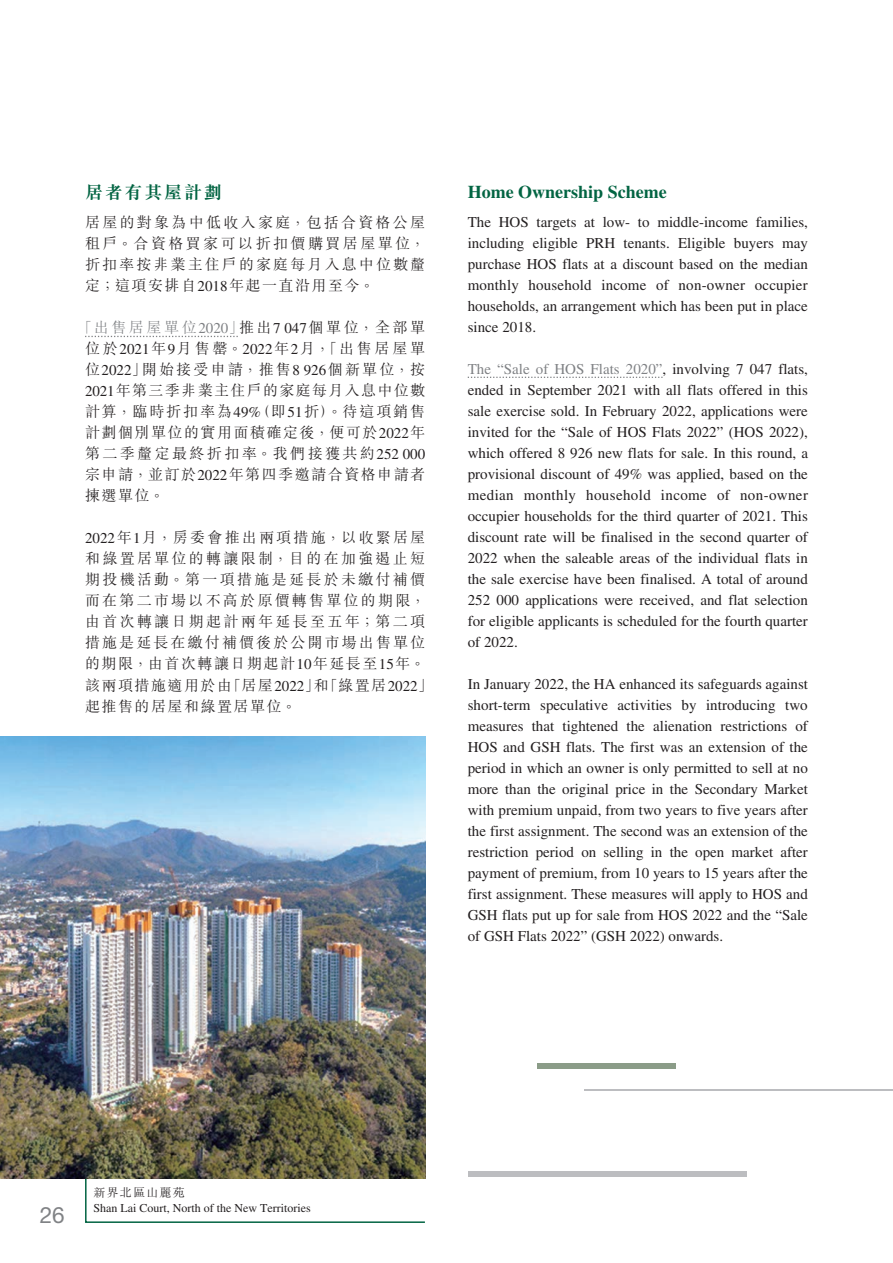
<style>
.page{position:relative;width:893px;height:1263px;background:#fff}
.page>*{position:absolute;margin:0;border:0;box-sizing:border-box;transform-origin:0 0}
.t1{font:22.5px "Helvetica Neue LT Std";color:#808285}
.t2{font:700 18px "Times LT Std";color:#026442}
.t3{font:700 18px "M Sung HK";letter-spacing:.1em;color:#026442}
.t4{font:15px/21px "Times LT Std";color:#231f20;text-align:justify}
.t5{font:300 15px/21px "M Sung HK";letter-spacing:.14em;color:#231f20;text-align:justify}
.t6{font:12px/15px "Times LT Std";color:#231f20}
.s1{font-family:"Times LT Std";font-weight:400}
.s2{color:#808285}
.s3{font-family:"Times LT Std";font-weight:400;color:#808285}
.s4{font-family:"M Sung HK";font-weight:300}
</style>
<div class="page">
<hr style="left:585px;top:1089px;width:308px;height:2px;background:#bcbdc0">
<div style="left:468px;top:1171px;width:278px;height:5px;background:#bcbdc0"></div>
<div style="left:538px;top:1063px;width:138px;height:5px;background:#8b9c88"></div>
<svg style="left:85px;top:336px;width:153px;height:1px"></svg>
<svg style="left:468px;top:377px;width:195px;height:1px"></svg>
<img style="left:0;top:736px;width:425px;height:443px">
<svg style="left:84px;top:1177px;width:342px;height:46px"></svg>
<p class="t3" style="left:85px;top:183px;width:138px">居者有其屋計劃</p>
<p class="t5" style="left:85px;top:211px;width:342px">居屋的對象為中低收入家庭，包括合資格公屋租戶。合資格買家可以折扣價購買居屋單位，折扣率按非業主住戶的家庭每月入息中位數釐定；這項安排自<span class="s1">2018</span>年起一直沿用至今。</p>
<p class="t5" style="left:85px;top:316px;width:342px;text-indent:-7px"><span class="s2">「出售居屋單位</span><span class="s3">2020</span><span class="s2">」</span>推出<span class="s1">7 047</span>個單位，全部單位於<span class="s1">2021</span>年<span class="s1">9</span>月售罄。<span class="s1">2022</span>年<span class="s1">2</span>月，「出售居屋單位<span class="s1">2022</span>」開始接受申請，推售<span class="s1">8 926</span>個新單位，按<span class="s1">2021</span>年第三季非業主住戶的家庭每月入息中位數計算，臨時折扣率為<span class="s1">49%</span>（即<span class="s1">51</span>折）。待這項銷售計劃個別單位的實用面積確定後，便可於<span class="s1">2022</span>年第二季釐定最終折扣率。我們接獲共約<span class="s1">252 000</span>宗申請，並訂於<span class="s1">2022</span>年第四季邀請合資格申請者揀選單位。</p>
<p class="t5" style="left:85px;top:526px;width:349px;text-align:left"><span class="s1">2022</span>年<span class="s1">1</span>月，房委會推出兩項措施，以收緊居屋和綠置居單位的轉讓限制，目的在加強遏止短期投機活動。第一項措施是延長於未繳付補價而在第二市場以不高於原價轉售單位的期限，由首次轉讓日期起計兩年延長至五年；第二項措施是延長在繳付補價後於公開市場出售單位的期限，由首次轉讓日期起計<span class="s1">10</span>年延長至<span class="s1">15</span>年。該兩項措施適用於由「居屋<span class="s1">2022</span>」和「綠置居<span class="s1">2022</span>」起推售的居屋和綠置居單位。</p>
<p class="t2" style="left:468px;top:181px;width:200px">Home Ownership Scheme</p>
<p class="t4" style="left:468px;top:212px;width:342px">The HOS targets at low- to middle-income families, including eligible PRH tenants. Eligible buyers may purchase HOS flats at a discount based on the median monthly household income of non-owner occupier households, an arrangement which has been put in place since 2018.</p>
<p class="t4" style="left:468px;top:359px;width:342px"><span class="s2">The “Sale of HOS Flats 2020”</span>, involving 7 047 flats, ended in September 2021 with all flats offered in this sale exercise sold. In February 2022, applications were invited for the “Sale of HOS Flats 2022” (HOS 2022), which offered 8 926 new flats for sale. In this round, a provisional discount of 49% was applied, based on the median monthly household income of non-owner occupier households for the third quarter of 2021. This discount rate will be finalised in the second quarter of 2022 when the saleable areas of the individual flats in the sale exercise have been finalised. A total of around 252 000 applications were received, and flat selection for eligible applicants is scheduled for the fourth quarter of 2022.</p>
<p class="t4" style="left:468px;top:674px;width:342px">In January 2022, the HA enhanced its safeguards against short-term speculative activities by introducing two measures that tightened the alienation restrictions of HOS and GSH flats. The first was an extension of the period in which an owner is only permitted to sell at no more than the original price in the Secondary Market with premium unpaid, from two years to five years after the first assignment. The second was an extension of the restriction period on selling in the open market after payment of premium, from 10 years to 15 years after the first assignment. These measures will apply to HOS and GSH flats put up for sale from HOS 2022 and the “Sale of GSH Flats 2022” (GSH 2022) onwards.</p>
<h1 class="t1" style="left:40px;top:1202px;width:27px">26</h1>
<p class="t6" style="left:94px;top:1186px;width:219px"><span class="s4">新界北區山麗苑<br></span>Shan Lai Court, North of the New Territories</p>
</div>
